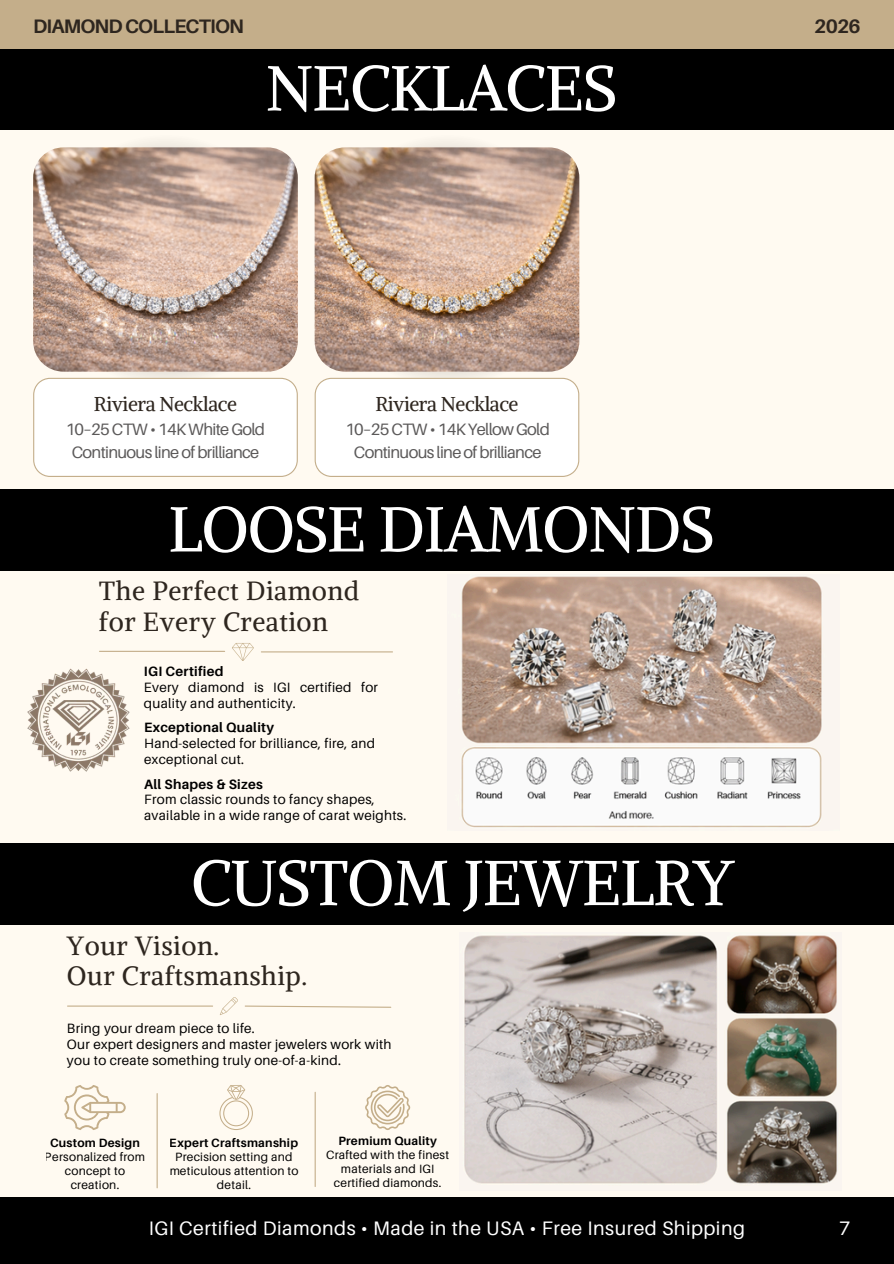
<style>
.page{position:relative;width:894px;height:1264px;background:#fff}
.page>*{position:absolute;margin:0;border:0;box-sizing:border-box;transform-origin:0 0}
.t1{font:63px "Alike";letter-spacing:-.02em;color:#fff}
.t2{font:26.25px/30.5px "Alike";letter-spacing:.02em;color:#2e261f}
.t3{font:19.95px "Alike";letter-spacing:-.02em;color:#2e261f}
.t4{font:19.5px "Aileron";letter-spacing:.025em;color:#fff}
.t5{font:700 19.5px "Aileron";letter-spacing:-.04em;color:#2e261f}
.t6{font:16.5px/23.7px "Aileron";letter-spacing:-.04em;color:#5b5959;text-align:center}
.t7{font:13.5px/15.8px "Aileron";letter-spacing:.02em;color:#000}
.t8{font:700 13.5px "Aileron";letter-spacing:.02em;color:#000}
.t9{font:12px/14px "Aileron";letter-spacing:.02em;color:#000;text-align:center}
.t10{font:700 12px "Aileron";letter-spacing:.02em;color:#000}
</style>
<div class="page">
<div style="left:0;top:0;width:893px;height:1263px;background:#fffaf1"></div>
<div style="left:0;top:48px;width:893px;height:82px;background:#000"></div>
<div style="left:0;top:1196px;width:893px;height:67px;background:#000"></div>
<div style="left:0;top:0;width:893px;height:48px;background:#c4ae8a"></div>
<svg style="left:27px;top:122px;width:277px;height:277px"></svg>
<svg style="left:308px;top:122px;width:277px;height:277px"></svg>
<img style="left:33px;top:147px;width:265px;height:225px">
<div style="left:33px;top:378px;width:265px;height:99px;background:#fff"></div>
<img style="left:314px;top:147px;width:265px;height:225px">
<div style="left:314px;top:378px;width:265px;height:99px;background:#fff"></div>
<div style="left:0;top:489px;width:893px;height:82px;background:#000"></div>
<div style="left:0;top:842px;width:893px;height:82px;background:#000"></div>
<img style="left:461px;top:576px;width:361px;height:252px">
<hr style="left:99px;top:650px;width:125px;height:2px;background:#c4ae8a">
<svg style="left:232px;top:643px;width:21px;height:18px"></svg>
<hr style="left:261px;top:651px;width:131px;height:1px;background:#c4ae8a">
<img style="left:27px;top:668px;width:103px;height:104px">
<img style="left:464px;top:935px;width:374px;height:249px">
<hr style="left:68px;top:1005px;width:144px;height:1px;background:#c4ae8a">
<svg style="left:244px;top:1005px;width:148px;height:3px"></svg>
<svg style="left:220px;top:997px;width:18px;height:18px"></svg>
<hr style="left:156px;top:1093px;width:2px;height:94px;background:#c4ae8a">
<hr style="left:314px;top:1092px;width:1px;height:94px;background:#c4ae8a">
<svg style="left:64px;top:1085px;width:62px;height:44px"></svg>
<svg style="left:219px;top:1085px;width:34px;height:44px"></svg>
<svg style="left:365px;top:1085px;width:45px;height:44px"></svg>
<h3 class="t5" style="left:33px;top:14px;width:212px">DIAMONDCOLLECTION</h3>
<h3 class="t5" style="left:814px;top:14px;width:48px">2026</h3>
<h1 class="t1" style="left:265px;top:48px;width:353px">NECKLACES</h1>
<h3 class="t3" style="left:94px;top:391px;width:145px">Riviera Necklace</h3>
<p class="t6" style="left:66px;top:416px;width:201px">10–25 CTW • 14K White Gold</p>
<p class="t6" style="left:72px;top:440px;width:189px">Continuous line of brilliance</p>
<h3 class="t3" style="left:375px;top:391px;width:145px">Riviera Necklace</h3>
<p class="t6" style="left:345px;top:416px;width:206px">10–25 CTW • 14K Yellow Gold<br>Continuous line of brilliance</p>
<h1 class="t1" style="left:168px;top:489px;width:547px">LOOSE DIAMONDS</h1>
<h2 class="t2" style="left:99px;top:575px;width:261px">The Perfect Diamond for Every Creation</h2>
<p class="t8" style="left:144px;top:663px;width:81px">IGI Certified</p>
<p class="t7" style="left:144px;top:679px;width:235px">Every diamond is IGI certified for quality and authenticity.</p>
<p class="t8" style="left:144px;top:719px;width:131px">Exceptional Quality</p>
<p class="t7" style="left:144px;top:735px;width:232px">Hand-selected for brilliance, fire, and exceptional cut.</p>
<p class="t8" style="left:144px;top:775px;width:120px">All Shapes &amp; Sizes</p>
<p class="t7" style="left:144px;top:791px;width:263px">From classic rounds to fancy shapes, available in a wide range of carat weights.</p>
<h1 class="t1" style="left:191px;top:843px;width:544px">CUSTOM JEWELRY</h1>
<h2 class="t2" style="left:67px;top:930px;width:242px">Your Vision.<br>Our Craftsmanship.</h2>
<p class="t7" style="left:67px;top:1020px;width:326px">Bring your dream piece to life.<br>Our expert designers and master jewelers work with you to create something truly one-of-a-kind.</p>
<p class="t10" style="left:50px;top:1135px;width:91px">Custom Design</p>
<p class="t9" style="left:45px;top:1149px;width:102px">Personalized from concept to creation.</p>
<p class="t10" style="left:170px;top:1135px;width:130px">Expert Craftsmanship</p>
<p class="t9" style="left:169px;top:1149px;width:131px">Precision setting and meticulous attention to detail.</p>
<p class="t10" style="left:338px;top:1132px;width:100px">Premium Quality</p>
<p class="t9" style="left:326px;top:1147px;width:124px">Crafted with the finest materials and IGI certified diamonds.</p>
<h3 class="t4" style="left:149px;top:1215px;width:597px">IGI Certified Diamonds • Made in the USA • Free Insured Shipping</h3>
<h3 class="t4" style="left:839px;top:1215px;width:13px">7</h3>
</div>
